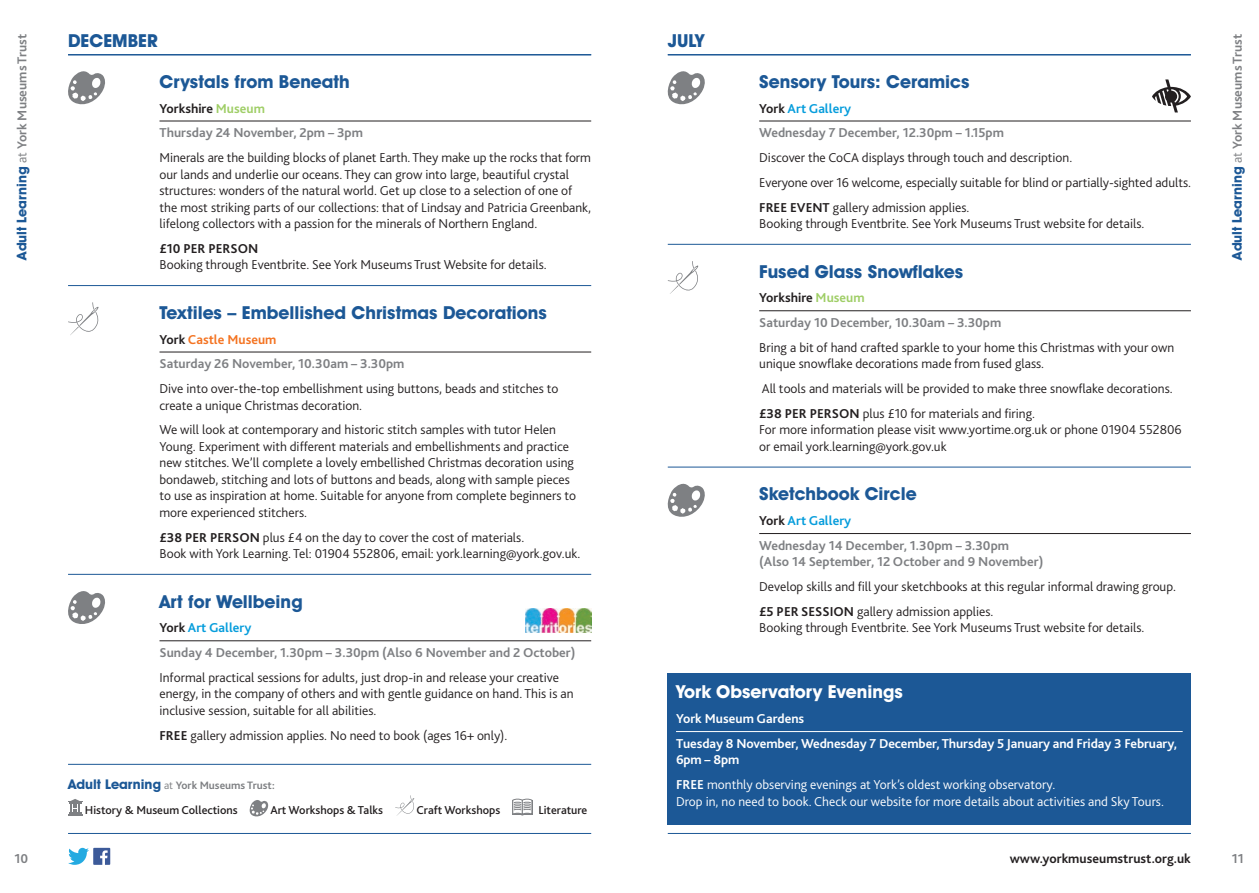
<style>
.page{position:relative;width:1259px;height:893px;background:#fff}
.page>*{position:absolute;margin:0;border:0;box-sizing:border-box;transform-origin:0 0}
.t1{font:700 18px "Avant Garde IT Cby BT";color:#1c5896}
.t2{font:700 18px "Avant Garde IT Cby BT";color:#fff}
.t3{font:300 13.5px/16.5px "Bliss 2";color:#231f20}
.t4{font:700 13.5px/24.8px "Bliss 2";color:#7e8083}
.t5{font:300 13.5px/24.8px "Bliss 2";color:#fff}
.t6{font:700 13.5px/24.8px "Bliss 2";letter-spacing:-.005em;color:#fff}
.t7{font:700 13.5px "Bliss 2";color:#231f20}
.t8{font:500 12px "Bliss 2";color:#231f20}
.t9{font:700 11.25px "Bliss 2";color:#7e8083}
.s1{font-family:"Avant Garde IT Cby BT";color:#1c5896}
.s2{font-weight:300}
.s3{color:#231f20}
.s4{color:#9fce66}
.s5{color:#f47321}
.s6{font-weight:700}
.s7{color:#069ddc}
.s8{font-family:"Avant Garde IT Cby BT";font-size:13.5px;color:#1c5896}
</style>
<div class="page">
<hr style="left:68px;top:833px;width:523px;height:1px;background:#1c5896">
<hr style="left:68px;top:54px;width:523px;height:1px;background:#1c5896">
<hr style="left:159px;top:121px;width:432px;height:1px;background:#231f20">
<hr style="left:68px;top:285px;width:523px;height:1px;background:#1c5896">
<hr style="left:159px;top:352px;width:432px;height:1px;background:#231f20">
<hr style="left:68px;top:574px;width:523px;height:1px;background:#1c5896">
<hr style="left:159px;top:640px;width:432px;height:1px;background:#231f20">
<hr style="left:68px;top:55px;width:523px;height:1px;background:#1c5896">
<hr style="left:668px;top:55px;width:523px;height:1px;background:#1c5896">
<hr style="left:668px;top:833px;width:523px;height:1px;background:#1c5896">
<svg style="left:68px;top:848px;width:42px;height:17px"></svg>
<svg style="left:68px;top:799px;width:14px;height:16px"></svg>
<svg style="left:250px;top:800px;width:18px;height:16px"></svg>
<svg style="left:395px;top:795px;width:19px;height:21px"></svg>
<svg style="left:512px;top:799px;width:20px;height:16px"></svg>
<hr style="left:668px;top:54px;width:523px;height:1px;background:#1c5896">
<hr style="left:759px;top:121px;width:432px;height:1px;background:#231f20">
<hr style="left:668px;top:244px;width:523px;height:1px;background:#1c5896">
<hr style="left:759px;top:310px;width:432px;height:1px;background:#231f20">
<hr style="left:668px;top:467px;width:523px;height:1px;background:#1c5896">
<hr style="left:759px;top:533px;width:432px;height:1px;background:#231f20">
<hr style="left:68px;top:764px;width:523px;height:1px;background:#1c5896">
<img style="left:525px;top:609px;width:66px;height:23px">
<svg style="left:68px;top:302px;width:30px;height:33px"></svg>
<svg style="left:668px;top:261px;width:30px;height:33px"></svg>
<svg style="left:68px;top:71px;width:37px;height:33px"></svg>
<svg style="left:668px;top:484px;width:37px;height:33px"></svg>
<svg style="left:68px;top:591px;width:37px;height:33px"></svg>
<svg style="left:668px;top:71px;width:37px;height:33px"></svg>
<div style="left:668px;top:674px;width:523px;height:151px;background:#1c5896"></div>
<hr style="left:676px;top:731px;width:506px;height:1px;background:#fff">
<svg style="left:1152px;top:80px;width:39px;height:32px"></svg>
<p class="t4" style="left:10px;top:260px;width:227px;rotate:-90deg"><span class="s1">Adult Learning</span> <span class="s2">at</span> York Museums Trust</p>
<h1 class="t1" style="left:68px;top:29px;width:92px">DECEMBER</h1>
<h1 class="t1" style="left:668px;top:29px;width:38px">JULY</h1>
<h1 class="t1" style="left:159px;top:70px;width:192px">Crystals from Beneath</h1>
<p class="t4" style="left:159px;top:96px;width:205px"><span class="s3">Yorkshire</span> <span class="s4">Museum<br></span>Thursday 24 November, 2pm – 3pm</p>
<p class="t3" style="left:159px;top:149px;width:433px">Minerals are the building blocks of planet Earth. They make up the rocks that form our lands and underlie our oceans. They can grow into large, beautiful crystal structures: wonders of the natural world. Get up close to a selection of one of the most striking parts of our collections: that of Lindsay and Patricia Greenbank, lifelong collectors with a passion for the minerals of Northern England.</p>
<p class="t7" style="left:159px;top:240px;width:100px">£10 PER PERSON</p>
<p class="t3" style="left:159px;top:257px;width:389px">Booking through Eventbrite. See York Museums Trust Website for details.</p>
<h1 class="t1" style="left:159px;top:301px;width:389px">Textiles – Embellished Christmas Decorations</h1>
<p class="t4" style="left:159px;top:327px;width:246px"><span class="s3">York</span> <span class="s5">Castle Museum<br></span>Saturday 26 November, 10.30am – 3.30pm</p>
<p class="t3" style="left:159px;top:380px;width:400px">Dive into over-the-top embellishment using buttons, beads and stitches to create a unique Christmas decoration.</p>
<p class="t3" style="left:159px;top:422px;width:418px">We will look at contemporary and historic stitch samples with tutor Helen Young. Experiment with different materials and embellishments and practice new stitches. We’ll complete a lovely embellished Christmas decoration using bondaweb, stitching and lots of buttons and beads, along with sample pieces to use as inspiration at home. Suitable for anyone from complete beginners to more experienced stitchers.</p>
<p class="t3" style="left:159px;top:529px;width:422px"><span class="s6">£38 PER PERSON</span> plus £4 on the day to cover the cost of materials.<br>Book with York Learning. Tel: 01904 552806, email: york.learning@york.gov.uk.</p>
<h1 class="t1" style="left:159px;top:590px;width:145px">Art for Wellbeing</h1>
<p class="t4" style="left:159px;top:615px;width:417px"><span class="s3">York</span> <span class="s7">Art Gallery<br></span>Sunday 4 December, 1.30pm – 3.30pm (Also 6 November and 2 October)</p>
<p class="t3" style="left:159px;top:669px;width:415px">Informal practical sessions for adults, just drop-in and release your creative energy, in the company of others and with gentle guidance on hand. This is an inclusive session, suitable for all abilities.</p>
<p class="t3" style="left:159px;top:727px;width:349px"><span class="s6">FREE</span> gallery admission applies. No need to book (ages 16+ only).</p>
<p class="t9" style="left:68px;top:778px;width:208px"><span class="s8">Adult Learning</span> <span class="s2">at</span> York Museums Trust:</p>
<p class="t8" style="left:85px;top:802px;width:154px">History &amp; Museum Collections</p>
<p class="t8" style="left:270px;top:802px;width:114px">Art Workshops &amp; Talks</p>
<p class="t8" style="left:416px;top:802px;width:85px">Craft Workshops</p>
<p class="t8" style="left:538px;top:802px;width:50px">Literature</p>
<h1 class="t1" style="left:759px;top:70px;width:212px">Sensory Tours: Ceramics</h1>
<p class="t4" style="left:759px;top:96px;width:246px"><span class="s3">York</span> <span class="s7">Art Gallery<br></span>Wednesday 7 December, 12.30pm – 1.15pm</p>
<p class="t3" style="left:759px;top:145px;width:433px;line-height:24.8px">Discover the CoCA displays through touch and description.<br>Everyone over 16 welcome, especially suitable for blind or partially-sighted adults.<br><span class="s6">FREE EVENT</span> gallery admission applies.</p>
<p class="t3" style="left:759px;top:215px;width:387px">Booking through Eventbrite. See York Museums Trust website for details.</p>
<h1 class="t1" style="left:759px;top:260px;width:206px">Fused Glass Snowflakes</h1>
<p class="t4" style="left:759px;top:285px;width:244px"><span class="s3">Yorkshire</span> <span class="s4">Museum<br></span>Saturday 10 December, 10.30am – 3.30pm</p>
<p class="t3" style="left:759px;top:339px;width:416px">Bring a bit of hand crafted sparkle to your home this Christmas with your own unique snowflake decorations made from fused glass.</p>
<p class="t3" style="left:759px;top:376px;width:415px;line-height:24.8px">All tools and materials will be provided to make three snowflake decorations. <span class="s6">£38 PER PERSON</span> plus £10 for materials and firing.</p>
<p class="t3" style="left:759px;top:422px;width:424px">For more information please visit www.yortime.org.uk or phone 01904 552806 or email york.learning@york.gov.uk</p>
<h1 class="t1" style="left:759px;top:483px;width:159px">Sketchbook Circle</h1>
<p class="t4" style="left:759px;top:508px;width:251px"><span class="s3">York</span> <span class="s7">Art Gallery<br></span>Wednesday 14 December, 1.30pm – 3.30pm</p>
<p class="t4" style="left:759px;top:549px;width:286px">(Also 14 September, 12 October and 9 November)</p>
<p class="t3" style="left:759px;top:574px;width:418px;line-height:24.8px">Develop skills and fill your sketchbooks at this regular informal drawing group. <span class="s6">£5 PER SESSION</span> gallery admission applies.</p>
<p class="t3" style="left:759px;top:620px;width:387px">Booking through Eventbrite. See York Museums Trust website for details.</p>
<h1 class="t2" style="left:676px;top:681px;width:229px">York Observatory Evenings</h1>
<p class="t6" style="left:676px;top:706px;width:503px">York Museum Gardens<br>Tuesday 8 November, Wednesday 7 December, Thursday 5 January and Friday 3 February,</p>
<p class="t5" style="left:676px;top:747px;width:381px"><span class="s6">6pm – 8pm<br>FREE</span> monthly observing evenings at York’s oldest working observatory.</p>
<p class="t5" style="left:676px;top:789px;width:489px">Drop in, no need to book. Check our website for more details about activities and Sky Tours.</p>
<p class="t4" style="left:1225px;top:260px;width:227px;rotate:-90deg"><span class="s1">Adult Learning</span> <span class="s2">at</span> York Museums Trust</p>
<p class="t7" style="left:1010px;top:850px;width:183px">www.yorkmuseumstrust.org.uk</p>
<p class="t4" style="left:14px;top:846px;width:15px">10</p>
<p class="t4" style="left:1231px;top:846px;width:14px">11</p>
</div>
